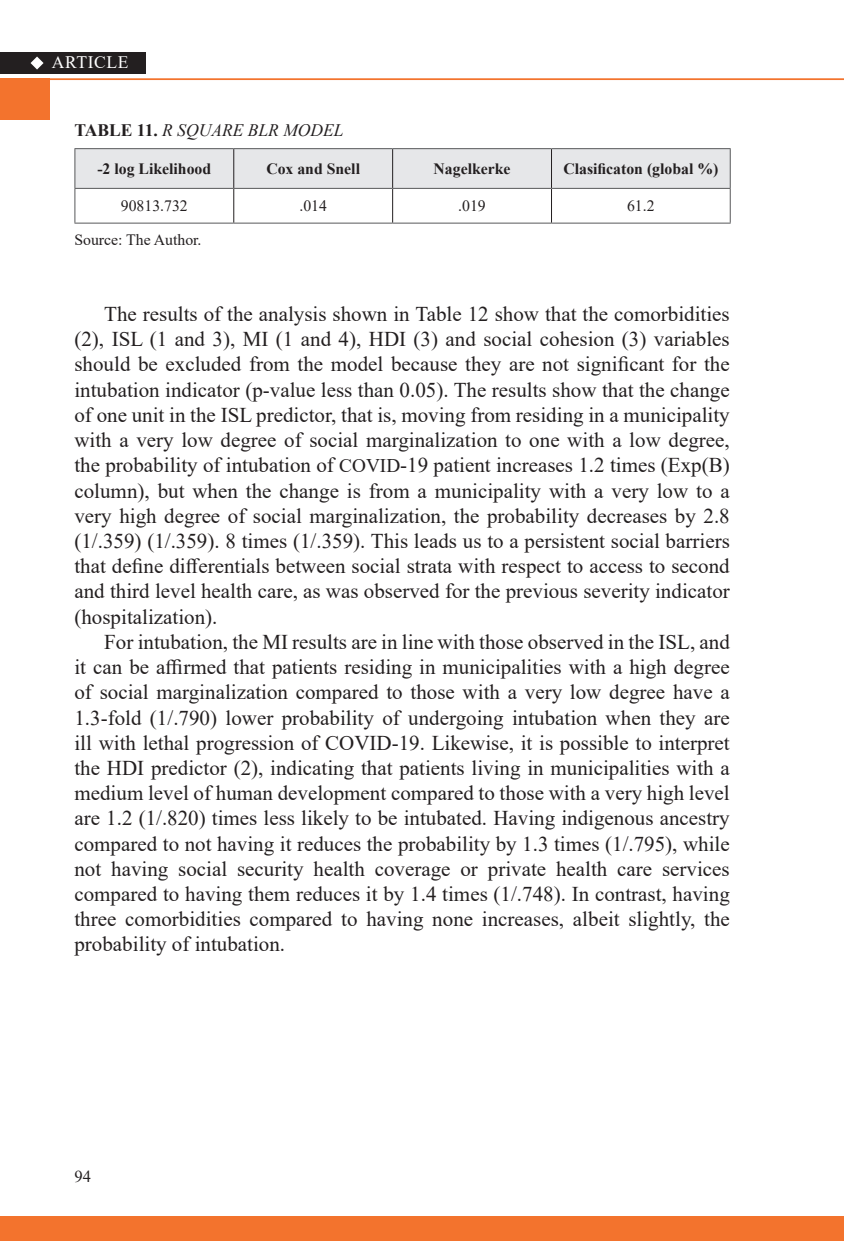
<style>
.page{position:relative;width:844px;height:1241px;background:#fff}
.page>*{position:absolute;margin:0;border:0;box-sizing:border-box;transform-origin:0 0}
.texto_corrido{font:21px/25.2px "Times New Roman";color:#231f20;text-align:justify}
.subti_tabla{font:italic 17.5px "Times New Roman";color:#231f20}
.t1{font:17.5px "Times New Roman";letter-spacing:.035em;color:#fff}
.t2{font:16.62px "Times New Roman";color:#231f20}
.texto_tabla{font:700 15.75px "Times New Roman";color:#231f20}
.texto_tabla-2{font:15.75px "Times New Roman";color:#231f20}
.pie_tabla{font:15.75px "Times New Roman";color:#231f20}
.s1{font-weight:700;font-style:normal}
.s2{font-size:19.25px}
</style>
<div class="page">
<hr style="left:0;top:78px;width:843px;height:2px;background:#f3732d">
<div style="left:0;top:1215px;width:843px;height:25px;background:#f3732d"></div>
<div style="left:0;top:78px;width:50px;height:42px;background:#f3732d"></div>
<div style="left:0;top:52px;width:146px;height:22px;background:#231f20"></div>
<svg style="left:31px;top:56px;width:13px;height:14px"></svg>
<div style="left:75px;top:149px;width:654px;height:39px;background:#e6e7e9"></div>
<hr style="left:233px;top:149px;width:1px;height:39px;background:#231f20">
<hr style="left:392px;top:149px;width:1px;height:39px;background:#231f20">
<hr style="left:551px;top:149px;width:1px;height:39px;background:#231f20">
<hr style="left:233px;top:189px;width:1px;height:34px;background:#231f20">
<hr style="left:392px;top:189px;width:1px;height:34px;background:#231f20">
<hr style="left:551px;top:189px;width:1px;height:34px;background:#231f20">
<hr style="left:74px;top:148px;width:160px;height:1px;background:#57585a">
<hr style="left:74px;top:149px;width:1px;height:39px;background:#57585a">
<hr style="left:234px;top:148px;width:158px;height:1px;background:#57585a">
<hr style="left:392px;top:148px;width:159px;height:1px;background:#57585a">
<hr style="left:551px;top:148px;width:179px;height:1px;background:#57585a">
<hr style="left:729px;top:149px;width:1px;height:39px;background:#57585a">
<hr style="left:74px;top:188px;width:160px;height:1px;background:#57585a">
<hr style="left:74px;top:189px;width:1px;height:34px;background:#57585a">
<hr style="left:234px;top:188px;width:158px;height:1px;background:#57585a">
<hr style="left:392px;top:188px;width:159px;height:1px;background:#57585a">
<hr style="left:551px;top:188px;width:179px;height:1px;background:#57585a">
<hr style="left:729px;top:189px;width:1px;height:34px;background:#57585a">
<hr style="left:74px;top:223px;width:160px;height:1px;background:#57585a">
<hr style="left:234px;top:223px;width:158px;height:1px;background:#57585a">
<hr style="left:392px;top:223px;width:159px;height:1px;background:#57585a">
<hr style="left:551px;top:223px;width:179px;height:1px;background:#57585a">
<p class="t1" style="left:52px;top:50px;width:88px">ARTICLES</p>
<p class="subti_tabla" style="left:74px;top:118px;width:270px"><span class="s1">TABLE 11.</span> R SQUARE BLR MODEL</p>
<p class="texto_tabla" style="left:97px;top:158px;width:115px">-2 log Likelihood</p>
<p class="texto_tabla" style="left:266px;top:158px;width:95px">Cox and Snell</p>
<p class="texto_tabla" style="left:433px;top:158px;width:78px">Nagelkerke</p>
<p class="texto_tabla" style="left:563px;top:158px;width:156px">Clasificaton (global %)</p>
<p class="texto_tabla-2" style="left:121px;top:195px;width:68px">90813.732</p>
<p class="texto_tabla-2" style="left:299px;top:195px;width:29px">.014</p>
<p class="texto_tabla-2" style="left:458px;top:195px;width:29px">.019</p>
<p class="texto_tabla-2" style="left:627px;top:195px;width:29px">61.2</p>
<p class="pie_tabla" style="left:74px;top:229px;width:129px">Source: The Author.</p>
<p class="texto_corrido" style="left:74px;top:301px;width:656px;text-indent:30px">The results of the analysis shown in Table 12 show that the comorbidities (2), ISL (1 and 3), MI (1 and 4), HDI (3) and social cohesion (3) variables should be excluded from the model because they are not significant for the intubation indicator (p-value less than 0.05). The results show that the change of one unit in the ISL predictor, that is, moving from residing in a municipality with a very low degree of social marginalization to one with a low degree, the probability of intubation of <span class="s2">COVID</span>-19 patient increases 1.2 times (Exp(B) column), but when the change is from a municipality with a very low to a very high degree of social marginalization, the probability decreases by 2.8 (1/.359) (1/.359). 8 times (1/.359). This leads us to a persistent social barriers that define differentials between social strata with respect to access to second and third level health care, as was observed for the previous severity indicator (hospitalization).</p>
<p class="texto_corrido" style="left:74px;top:628px;width:656px;text-indent:30px">For intubation, the MI results are in line with those observed in the ISL, and it can be affirmed that patients residing in municipalities with a high degree of social marginalization compared to those with a very low degree have a 1.3-fold (1/.790) lower probability of undergoing intubation when they are ill with lethal progression of COVID-19. Likewise, it is possible to interpret the HDI predictor (2), indicating that patients living in municipalities with a medium level of human development compared to those with a very high level are 1.2 (1/.820) times less likely to be intubated. Having indigenous ancestry compared to not having it reduces the probability by 1.3 times (1/.795), while not having social security health coverage or private health care services compared to having them reduces it by 1.4 times (1/.748). In contrast, having three comorbidities compared to having none increases, albeit slightly, the probability of intubation.</p>
<p class="t2" style="left:74px;top:1163px;width:18px">94</p>
</div>
